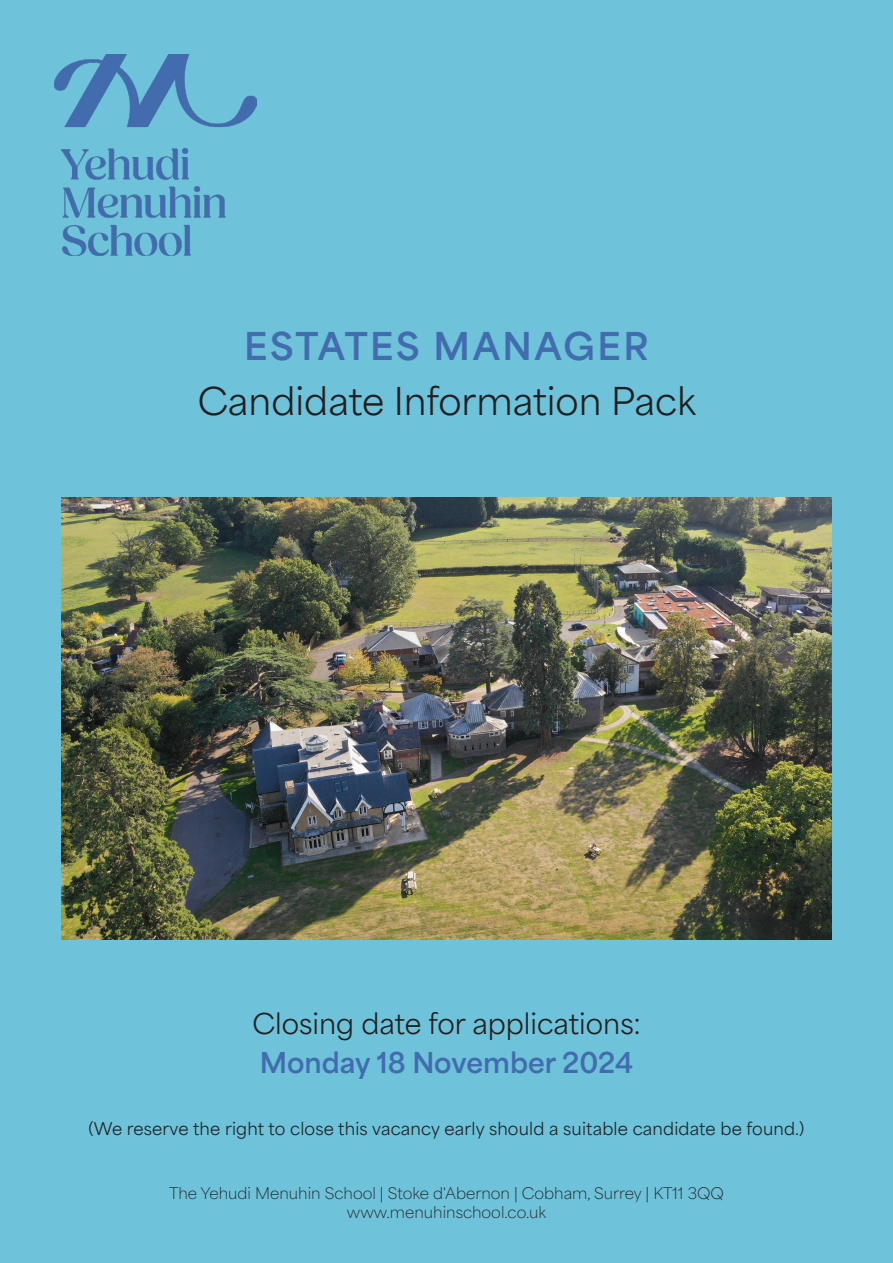
<style>
.page{position:relative;width:893px;height:1263px;background:#6ec2da}
.page>*{position:absolute;margin:0;border:0;box-sizing:border-box;transform-origin:0 0}
.t1{font:36px "Area Normal";color:#231f20}
.t2{font:700 36px "Area Normal";letter-spacing:.07em;color:#436cae}
.t3{font:27px "Area Normal";color:#231f20}
.t4{font:700 27px "Area Normal";color:#436cae}
.t5{font:16.5px "Area Normal";letter-spacing:.01em;color:#231f20}
.t6{font:100 15px "Area Normal";color:#231f20}
</style>
<div class="page">
<img style="left:54px;top:54px;width:203px;height:201px">
<img style="left:61px;top:498px;width:771px;height:442px">
<p class="t2" style="left:244px;top:314px;width:406px">ESTATES MANAGER</p>
<p class="t1" style="left:198px;top:370px;width:500px">Candidate Information Pack</p>
<p class="t3" style="left:252px;top:1000px;width:390px">Closing date for applications:</p>
<p class="t4" style="left:260px;top:1038px;width:375px">Monday 18 November 2024</p>
<p class="t5" style="left:88px;top:1114px;width:717px">(We reserve the right to close this vacancy early should a suitable candidate be found.)</p>
<p class="t6" style="left:169px;top:1180px;width:556px">The Yehudi Menuhin School | Stoke d'Abernon | Cobham, Surrey | KT11 3QQ</p>
<p class="t6" style="left:347px;top:1199px;width:201px">www.menuhinschool.co.uk</p>
</div>
